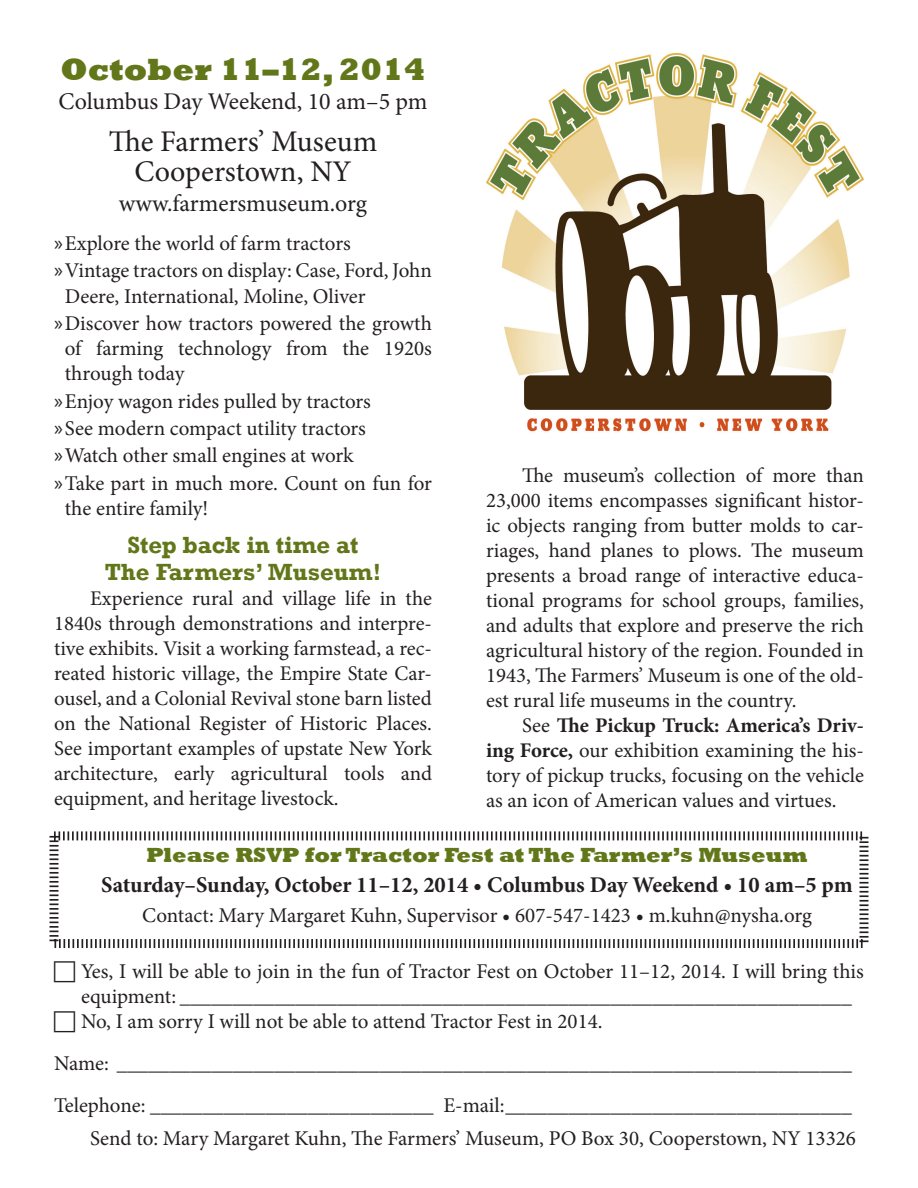
<style>
.page{position:relative;width:918px;height:1188px;background:#fff}
.page>*{position:absolute;margin:0;border:0;box-sizing:border-box;transform-origin:0 0}
.t1{font:800 31.5px "Rockwell";color:#627719}
.t2{font:30px/30px "Minion Pro";color:#231f20;text-align:center}
.t3{font:24px "Minion Pro";letter-spacing:-.005em;color:#231f20}
.head_page2{font:700 24px/27px "Rockwell";color:#627719;text-align:center}
.t4{font:700 22.5px "Minion Pro";color:#231f20}
.t5{font:21px/25.2px "Minion Pro";color:#231f20}
.t6{font:800 21px "Rockwell";color:#627719}
.t7{font:20.85px/25px "Minion Pro";color:#231f20;text-align:justify}
.s1{font-family:"Myriad Pro"}
.s2{font-weight:700}
</style>
<div class="page">
<img style="left:486px;top:54px;width:378px;height:378px">
<svg style="left:49px;top:831px;width:820px;height:117px"></svg>
<p class="t1" style="left:61px;top:51px;width:366px">October 11–12, 2014</p>
<p class="t3" style="left:58px;top:85px;width:371px">Columbus Day Weekend, 10 am–5 pm</p>
<p class="t2" style="left:109px;top:127px;width:270px">The Farmers’ Museum<br>Cooperstown, NY</p>
<p class="t3" style="left:119px;top:187px;width:250px">www.farmersmuseum.org</p>
<p class="t5" style="left:54px;top:231px;width:298px"><span class="s1">»</span>Explore the world of farm tractors</p>
<p class="t5" style="left:65px;top:258px;width:369px;text-indent:-11px"><span class="s1">»</span>Vintage tractors on display: Case, Ford, John<br>Deere, International, Moline, Oliver</p>
<p class="t5" style="left:65px;top:311px;width:369px;text-align:justify;text-indent:-11px"><span class="s1">»</span>Discover how tractors powered the growth of farming technology from the 1920s through today</p>
<p class="t5" style="left:54px;top:388px;width:319px"><span class="s1">»</span>Enjoy wagon rides pulled by tractors</p>
<p class="t5" style="left:54px;top:416px;width:314px"><span class="s1">»</span>See modern compact utility tractors</p>
<p class="t5" style="left:54px;top:443px;width:301px"><span class="s1">»</span>Watch other small engines at work</p>
<p class="t5" style="left:65px;top:471px;width:369px;text-indent:-11px"><span class="s1">»</span>Take part in much more. Count on fun for the entire family!</p>
<p class="head_page2" style="left:105px;top:531px;width:278px">Step back in time at<br>The Farmers’ Museum!</p>
<p class="t7" style="left:54px;top:586px;width:380px;text-indent:36px">Experience rural and village life in the 1840s through demonstrations and interpre&shy;tive exhibits. Visit a working farmstead, a rec&shy;reated historic village, the Empire State Car&shy;ousel, and a Colonial Revival stone barn listed on the National Register of Historic Places.<br>See important examples of upstate New York architecture, early agricultural tools and equipment, and heritage livestock.</p>
<p class="t7" style="left:486px;top:463px;width:380px;text-indent:36px">The museum’s collection of more than 23,000 items encompasses significant histor&shy;ic objects ranging from butter molds to car&shy;riages, hand planes to plows. The museum presents a broad range of interactive educa&shy;tional programs for school groups, families, and adults that explore and preserve the rich agricultural history of the region. Founded in 1943, The Farmers’ Museum is one of the old&shy;est rural life museums in the country.</p>
<p class="t7" style="left:486px;top:713px;width:380px;text-indent:36px">See <span class="s2">The Pickup Truck: America’s Driv&shy;ing Force,</span> our exhibition examining the his&shy;tory of pickup trucks, focusing on the vehicle as an icon of American values and virtues.</p>
<p class="t6" style="left:146px;top:843px;width:663px">Please RSVP for Tractor Fest at The Farmer’s Museum</p>
<p class="t4" style="left:101px;top:869px;width:753px">Saturday–Sunday, October 11–12, 2014 • Columbus Day Weekend • 10 am–5 pm</p>
<p class="t5" style="left:142px;top:903px;width:671px">Contact: Mary Margaret Kuhn, Supervisor • 607-547-1423 • m.kuhn@nysha.org</p>
<p class="t5" style="left:81px;top:959px;width:784px">Yes, I will be able to join in the fun of Tractor Fest on October 11–12, 2014. I will bring this equipment: ________________________________________________________________</p>
<p class="t5" style="left:81px;top:1009px;width:523px">No, I am sorry I will not be able to attend Tractor Fest in 2014.</p>
<p class="t5" style="left:54px;top:1051px;width:799px">Name: ______________________________________________________________________</p>
<p class="t5" style="left:54px;top:1093px;width:799px">Telephone: ___________________________ E-mail:_________________________________</p>
<p class="t5" style="left:90px;top:1126px;width:767px">Send to: Mary Margaret Kuhn, The Farmers’ Museum, PO Box 30, Cooperstown, NY 13326</p>
</div>
